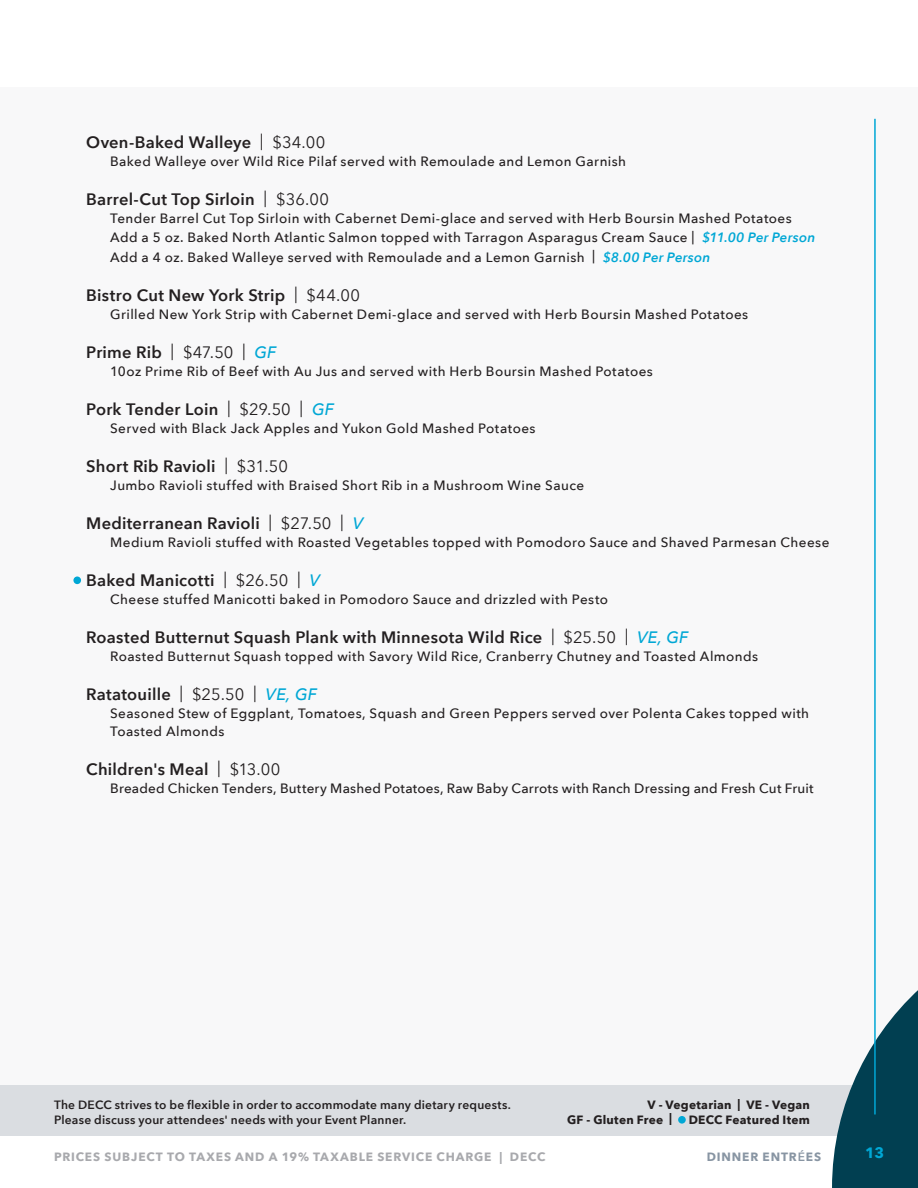
<style>
.page{position:relative;width:918px;height:1188px;background:#fff}
.page>*{position:absolute;margin:0;border:0;box-sizing:border-box;transform-origin:0 0}
.t1{font:600 16.5px "Avenir Next";letter-spacing:.015em;color:#231f20}
.t2{font:700 15px "Avenir Next";color:#00a7d5}
.t3{font:500 13.5px/18px "Avenir Next";letter-spacing:.03em;color:#231f20}
.t4{font:600 12px/14.4px "Avenir Next";letter-spacing:.02em;color:#231f20}
.t5{font:700 12px "Avenir Next";letter-spacing:.07em;color:#a8a9ad}
.t6{font:700 12px/14.4px "Avenir Next";letter-spacing:.02em;color:#231f20}
.t7{font:700 12px "Avenir Next";letter-spacing:.07em;color:#8895a3}
.s1{font-weight:400}
.s2{font-weight:600;font-style:italic;color:#00a7d5}
.s3{font-weight:500;font-style:italic;color:#00a7d5}
.s4{font-weight:600}
</style>
<div class="page">
<div style="left:0;top:87px;width:918px;height:998px;background:#f8f8f9"></div>
<div style="left:73px;top:577px;width:8px;height:7px;background:#00a7d5;border-radius:50%"></div>
<div style="left:0;top:1085px;width:911px;height:50px;background:#dadde1"></div>
<svg style="left:832px;top:990px;width:86px;height:198px"></svg>
<div style="left:678px;top:1116px;width:8px;height:8px;background:#00a7d5;border-radius:50%"></div>
<hr style="left:874px;top:119px;width:2px;height:995px;background:#00a7d5">
<p class="t1" style="left:86px;top:128px;width:241px">Oven-Baked Walleye <span class="s1">| $34.00</span></p>
<p class="t3" style="left:110px;top:152px;width:517px">Baked Walleye over Wild Rice Pilaf served with Remoulade and Lemon Garnish</p>
<p class="t1" style="left:86px;top:185px;width:244px">Barrel-Cut Top Sirloin <span class="s1">| $36.00</span></p>
<p class="t3" style="left:110px;top:209px;width:683px">Tender Barrel Cut Top Sirloin with Cabernet Demi-glace and served with Herb Boursin Mashed Potatoes</p>
<p class="t3" style="left:110px;top:228px;width:707px">Add a 5 oz. Baked North Atlantic Salmon topped with Tarragon Asparagus Cream Sauce | <span class="s2">$11.00 Per Person</span></p>
<p class="t3" style="left:110px;top:248px;width:602px">Add a 4 oz. Baked Walleye served with Remoulade and a Lemon Garnish | <span class="s2">$8.00 Per Person</span></p>
<p class="t1" style="left:86px;top:281px;width:275px">Bistro Cut New York Strip <span class="s1">| $44.00</span></p>
<p class="t3" style="left:110px;top:305px;width:640px">Grilled New York Strip with Cabernet Demi-glace and served with Herb Boursin Mashed Potatoes</p>
<p class="t1" style="left:86px;top:338px;width:192px">Prime Rib <span class="s1">| $47.50 |</span> <span class="s3">GF</span></p>
<p class="t3" style="left:110px;top:362px;width:544px">10oz Prime Rib of Beef with Au Jus and served with Herb Boursin Mashed Potatoes</p>
<p class="t1" style="left:86px;top:395px;width:249px">Pork Tender Loin <span class="s1">| $29.50 |</span> <span class="s3">GF</span></p>
<p class="t3" style="left:110px;top:419px;width:427px">Served with Black Jack Apples and Yukon Gold Mashed Potatoes</p>
<p class="t1" style="left:86px;top:452px;width:203px">Short Rib Ravioli <span class="s1">| $31.50</span></p>
<p class="t3" style="left:110px;top:476px;width:475px">Jumbo Ravioli stuffed with Braised Short Rib in a Mushroom Wine Sauce</p>
<p class="t1" style="left:86px;top:509px;width:278px">Mediterranean Ravioli <span class="s1">| $27.50 |</span> <span class="s3">V</span></p>
<p class="t3" style="left:110px;top:533px;width:721px">Medium Ravioli stuffed with Roasted Vegetables topped with Pomodoro Sauce and Shaved Parmesan Cheese</p>
<p class="t1" style="left:86px;top:566px;width:235px">Baked Manicotti <span class="s1">| $26.50 |</span> <span class="s3">V</span></p>
<p class="t3" style="left:110px;top:590px;width:499px">Cheese stuffed Manicotti baked in Pomodoro Sauce and drizzled with Pesto</p>
<p class="t1" style="left:86px;top:623px;width:604px">Roasted Butternut Squash Plank with Minnesota Wild Rice <span class="s1">| $25.50 |</span> <span class="s3">VE, GF</span></p>
<p class="t3" style="left:110px;top:647px;width:650px">Roasted Butternut Squash topped with Savory Wild Rice, Cranberry Chutney and Toasted Almonds</p>
<p class="t1" style="left:86px;top:680px;width:232px">Ratatouille <span class="s1">| $25.50 |</span> <span class="s3">VE, GF</span></p>
<p class="t3" style="left:110px;top:704px;width:700px">Seasoned Stew of Eggplant, Tomatoes, Squash and Green Peppers served over Polenta Cakes topped with<br>Toasted Almonds</p>
<p class="t1" style="left:86px;top:755px;width:196px">Children's Meal <span class="s1">| $13.00</span></p>
<p class="t3" style="left:110px;top:779px;width:705px">Breaded Chicken Tenders, Buttery Mashed Potatoes, Raw Baby Carrots with Ranch Dressing and Fresh Cut Fruit</p>
<p class="t4" style="left:54px;top:1098px;width:459px">The DECC strives to be flexible in order to accommodate many dietary requests.<br>Please discuss your attendees' needs with your Event Planner.</p>
<p class="t6" style="left:567px;top:1098px;width:244px;text-indent:80px">V - Vegetarian | VE - Vegan<br>GF - Gluten Free |</p>
<p class="t6" style="left:689px;top:1112px;width:123px">DECC Featured Item</p>
<p class="t5" style="left:54px;top:1147px;width:493px">PRICES SUBJECT TO TAXES AND A 19% TAXABLE SERVICE CHARGE | DECC</p>
<p class="t7" style="left:707px;top:1147px;width:116px">DINNER ENTR<span class="s4">É</span>ES</p>
<p class="t2" style="left:865px;top:1140px;width:21px">13</p>
</div>
